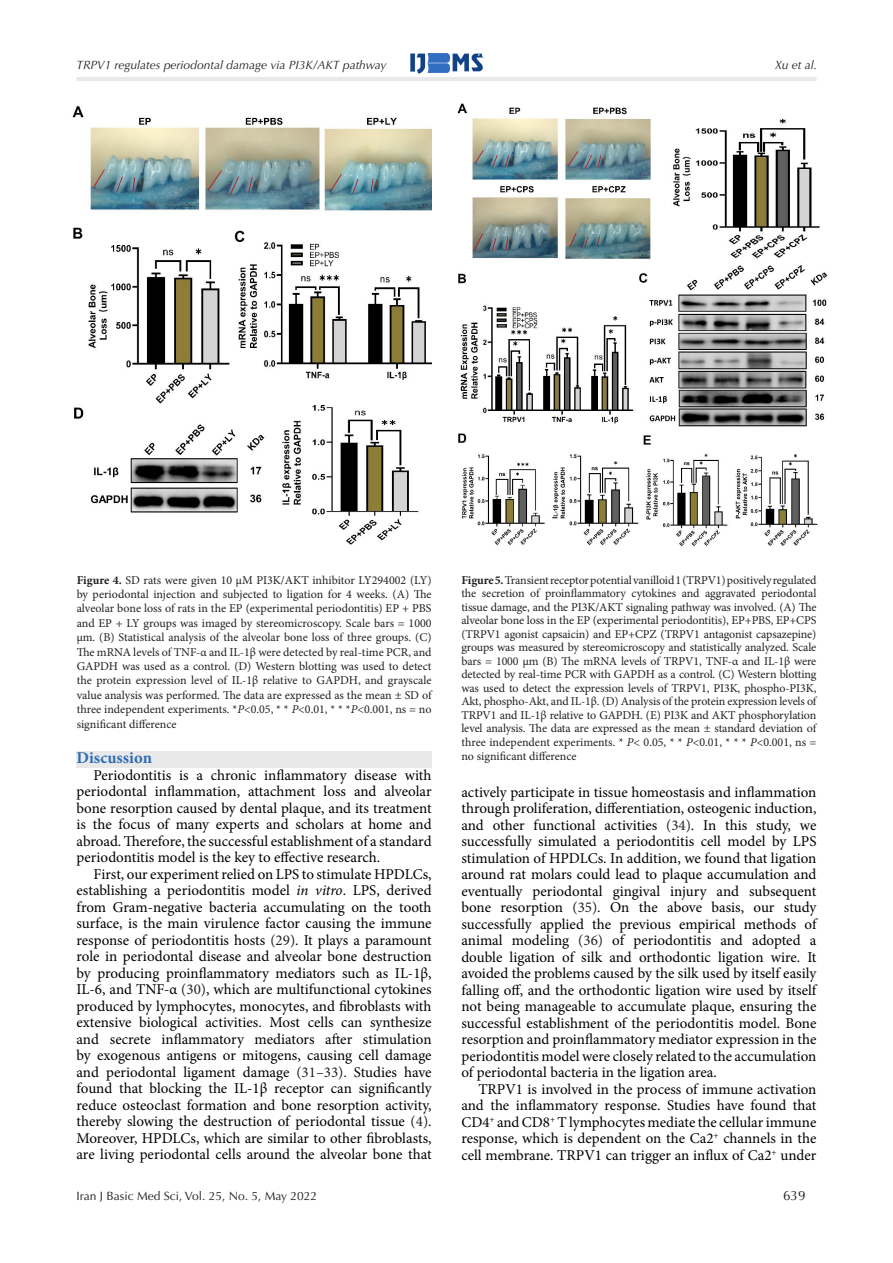
<style>
.page{position:relative;width:893px;height:1263px;background:#fff}
.page>*{position:absolute;margin:0;border:0;box-sizing:border-box;transform-origin:0 0}
.t1{font:700 16.5px "Minion Pro";color:#2d6cb5}
.t2{font:15px/16.5px "Minion Pro";color:#000;text-align:justify}
.t3{font:13.5px "Optima LT Std";color:#231f20}
.t4{font:12px/13.5px "Minion Pro";color:#231f20;text-align:justify}
.t5{font:italic 12px "Optima LT Std";color:#231f20}
.t6{font:12px "Optima LT Std";color:#231f20}
.s1{font-weight:700}
.s2{font-style:italic}
.s3{color:#231f20}
</style>
<div class="page">
<img style="left:410px;top:53px;width:74px;height:21px">
<hr style="left:77px;top:77px;width:739px;height:4px;background:#e9e9e9">
<div style="left:77px;top:751px;width:355px;height:16px;background:#e9e9e9"></div>
<img style="left:72px;top:106px;width:360px;height:439px">
<img style="left:457px;top:103px;width:370px;height:444px">
<p class="t5" style="left:77px;top:58px;width:311px">TRPV1 regulates periodontal damage via PI3K/AKT pathway</p>
<p class="t5" style="left:775px;top:58px;width:43px">Xu et al.</p>
<p class="t4" style="left:77px;top:572px;width:356px;line-height:14.4px"><span class="s1">Figure 4.</span> SD rats were given 10 µM PI3K/AKT inhibitor LY294002 (LY) by periodontal injection and subjected to ligation for 4 weeks. (A) The alveolar bone loss of rats in the EP (experimental periodontitis) EP + PBS and EP + LY groups was imaged by stereomicroscopy. Scale bars = 1000 μm. (B) Statistical analysis of the alveolar bone loss of three groups. (C)<br>The mRNA levels of TNF-α and IL-1β were detected by real-time PCR, and GAPDH was used as a control. (D) Western blotting was used to detect the protein expression level of IL-1β relative to GAPDH, and grayscale value analysis was performed. The data are expressed as the mean ± SD of three independent experiments. *<span class="s2">P</span>&lt;0.05, * * <span class="s2">P</span>&lt;0.01, * * *<span class="s2">P</span>&lt;0.001, ns = no significant difference</p>
<p class="t4" style="left:461px;top:573px;width:357px"><span class="s1">Figure 5.</span> Transient receptor potential vanilloid 1 (TRPV1) positively regulated the secretion of proinflammatory cytokines and aggravated periodontal tissue damage, and the PI3K/AKT signaling pathway was involved. (A) The alveolar bone loss in the EP (experimental periodontitis), EP+PBS, EP+CPS (TRPV1 agonist capsaicin) and EP+CPZ (TRPV1 antagonist capsazepine) groups was measured by stereomicroscopy and statistically analyzed. Scale bars = 1000 μm (B) The mRNA levels of TRPV1, TNF-α and IL-1β were detected by real-time PCR with GAPDH as a control. (C) Western blotting was used to detect the expression levels of TRPV1, PI3K, phospho-PI3K, Akt, phospho-Akt, and IL-1β. (D) Analysis of the protein expression levels of TRPV1 and IL-1β relative to GAPDH. (E) PI3K and AKT phosphorylation level analysis. The data are expressed as the mean ± standard deviation of three independent experiments. * <span class="s2">P</span>&lt; 0.05, * * <span class="s2">P</span>&lt;0.01, * * * <span class="s2">P</span>&lt;0.001, ns = no significant difference</p>
<p class="t1" style="left:77px;top:746px;width:77px">Discussion</p>
<p class="t2" style="left:77px;top:766px;width:357px;text-indent:17px">Periodontitis is a chronic inflammatory disease with periodontal inflammation, attachment loss and alveolar bone resorption caused by dental plaque, and its treatment is the focus of many experts and scholars at home and abroad. Therefore, the successful establishment of a standard periodontitis model is the key to effective research.</p>
<p class="t2" style="left:77px;top:865px;width:357px;text-indent:17px">First, our experiment relied on LPS to stimulate HPDLCs, establishing a periodontitis model <span class="s2">in vitro</span>. LPS, derived from Gram-negative bacteria accumulating on the tooth surface, is the main virulence factor causing the immune response of periodontitis hosts <span class="s3">(29)</span>. It plays a paramount role in periodontal disease and alveolar bone destruction by producing proinflammatory mediators such as IL-1β, IL-6, and TNF-α <span class="s3">(30)</span>, which are multifunctional cytokines produced by lymphocytes, monocytes, and fibroblasts with extensive biological activities. Most cells can synthesize and secrete inflammatory mediators after stimulation by exogenous antigens or mitogens, causing cell damage and periodontal ligament damage <span class="s3">(31–33).</span> Studies have found that blocking the IL-1β receptor can significantly reduce osteoclast formation and bone resorption activity, thereby slowing the destruction of periodontal tissue <span class="s3">(4)</span>.<br>Moreover, HPDLCs, which are similar to other fibroblasts, are living periodontal cells around the alveolar bone that</p>
<p class="t2" style="left:461px;top:783px;width:357px">actively participate in tissue homeostasis and inflammation through proliferation, differentiation, osteogenic induction, and other functional activities <span class="s3">(34)</span>. In this study, we successfully simulated a periodontitis cell model by LPS stimulation of HPDLCs. In addition, we found that ligation around rat molars could lead to plaque accumulation and eventually periodontal gingival injury and subsequent bone resorption <span class="s3">(35)</span>. On the above basis, our study successfully applied the previous empirical methods of animal modeling <span class="s3">(36)</span> of periodontitis and adopted a double ligation of silk and orthodontic ligation wire. It avoided the problems caused by the silk used by itself easily falling off, and the orthodontic ligation wire used by itself not being manageable to accumulate plaque, ensuring the successful establishment of the periodontitis model. Bone resorption and proinflammatory mediator expression in the periodontitis model were closely related to the accumulation of periodontal bacteria in the ligation area.</p>
<p class="t2" style="left:461px;top:1080px;width:357px;text-indent:17px">TRPV1 is involved in the process of immune activation and the inflammatory response. Studies have found that CD4<sup>+</sup> and CD8<sup>+</sup> T lymphocytes mediate the cellular immune response, which is dependent on the Ca2<sup>+</sup> channels in the cell membrane. TRPV1 can trigger an influx of Ca2<sup>+</sup> under</p>
<p class="t6" style="left:77px;top:1188px;width:242px">Iran J Basic Med Sci, Vol. 25, No. 5, May 2022</p>
<p class="t3" style="left:783px;top:1187px;width:24px">639</p>
</div>
